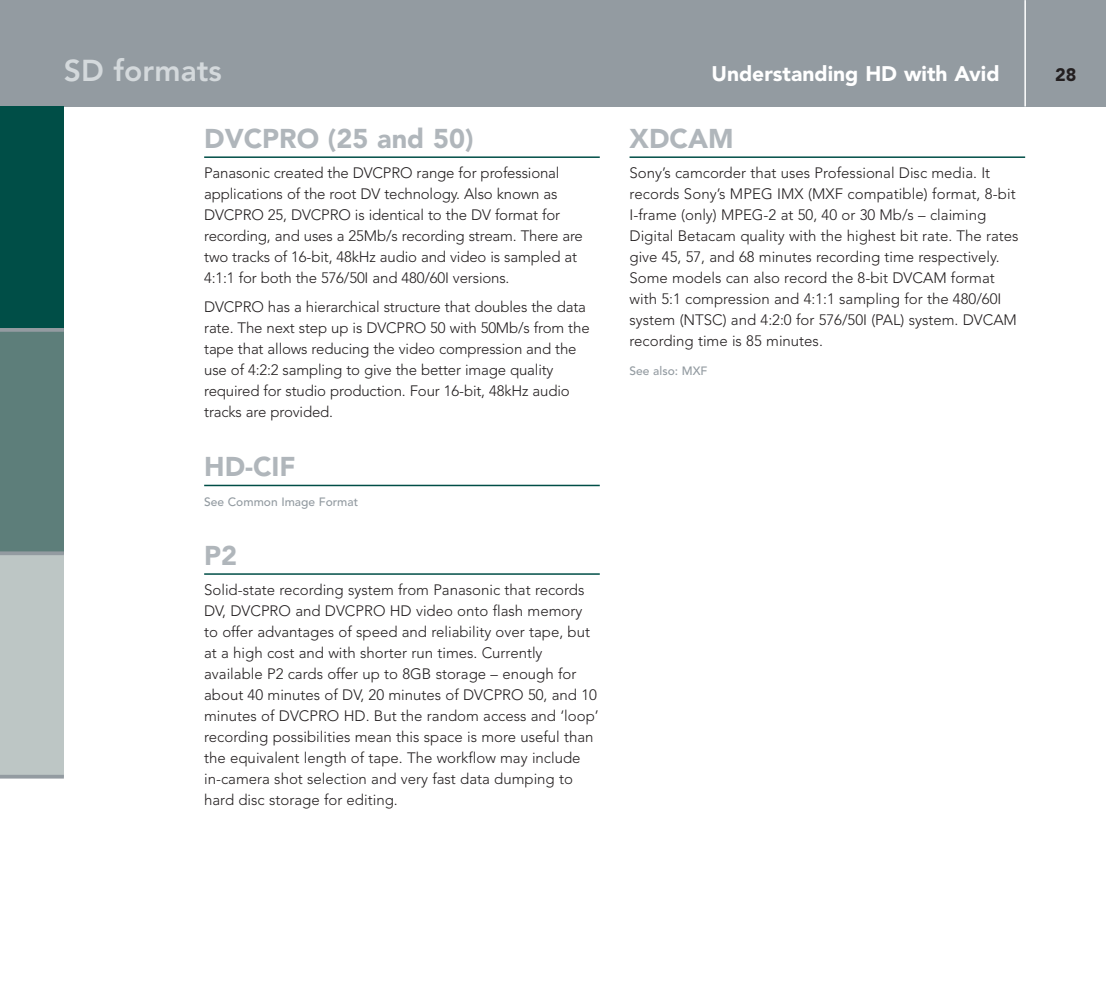
<style>
.page{position:relative;width:1106px;height:1000px;background:#fff}
.page>*{position:absolute;margin:0;border:0;box-sizing:border-box;transform-origin:0 0}
.t1{font:800 30px "Avenir";color:#d4d9dc}
.t2{font:900 27px "Avenir";color:#b0b6bb}
.t3{font:900 21px "Avenir";color:#fff}
.t4{font:900 18px "Avenir";color:#231f20}
.t5{font:300 15px/21px "Avenir";color:#231f20}
.t6{font:500 12px "Avenir";color:#939ba1}
</style>
<div class="page">
<div style="left:0;top:0;width:1106px;height:106px;background:#939ba1"></div>
<div style="left:0;top:553px;width:64px;height:223px;background:#bdc6c5"></div>
<div style="left:0;top:330px;width:64px;height:223px;background:#5d7e7a"></div>
<div style="left:0;top:106px;width:64px;height:224px;background:#004e47"></div>
<hr style="left:0;top:328px;width:64px;height:4px;background:#939ba1">
<svg style="left:0;top:551px;width:64px;height:4px"></svg>
<svg style="left:0;top:775px;width:64px;height:3px"></svg>
<hr style="left:1024px;top:0;width:1px;height:106px;background:#fff">
<hr style="left:629px;top:156px;width:396px;height:2px;background:#004e47">
<hr style="left:204px;top:156px;width:396px;height:2px;background:#004e47">
<hr style="left:204px;top:484px;width:396px;height:2px;background:#004e47">
<hr style="left:204px;top:573px;width:396px;height:1px;background:#004e47">
<h1 class="t1" style="left:64px;top:58px;width:159px">SD formats</h1>
<h3 class="t3" style="left:711px;top:65px;width:290px">Understanding HD with Avid</h3>
<p class="t4" style="left:1055px;top:67px;width:23px">28</p>
<h2 class="t2" style="left:204px;top:128px;width:271px">DVCPRO (25 and 50)</h2>
<p class="t5" style="left:204px;top:163px;width:380px">Panasonic created the DVCPRO range for professional applications of the root DV technology. Also known as DVCPRO 25, DVCPRO is identical to the DV format for recording, and uses a 25Mb/s recording stream. There are two tracks of 16-bit, 48kHz audio and video is sampled at 4:1:1 for both the 576/50I and 480/60I versions.</p>
<p class="t5" style="left:204px;top:298px;width:387px">DVCPRO has a hierarchical structure that doubles the data rate. The next step up is DVCPRO 50 with 50Mb/s from the tape that allows reducing the video compression and the use of 4:2:2 sampling to give the better image quality required for studio production. Four 16-bit, 48kHz audio tracks are provided.</p>
<h2 class="t2" style="left:204px;top:456px;width:93px">HD-CIF</h2>
<p class="t6" style="left:204px;top:497px;width:155px">See Common Image Format</p>
<h2 class="t2" style="left:204px;top:544px;width:34px">P2</h2>
<p class="t5" style="left:204px;top:580px;width:396px">Solid-state recording system from Panasonic that records DV, DVCPRO and DVCPRO HD video onto flash memory to offer advantages of speed and reliability over tape, but at a high cost and with shorter run times. Currently available P2 cards offer up to 8GB storage – enough for about 40 minutes of DV, 20 minutes of DVCPRO 50, and 10 minutes of DVCPRO HD. But the random access and ‘loop’ recording possibilities mean this space is more useful than the equivalent length of tape. The workflow may include in-camera shot selection and very fast data dumping to hard disc storage for editing.</p>
<h2 class="t2" style="left:629px;top:128px;width:105px">XDCAM</h2>
<p class="t5" style="left:629px;top:163px;width:390px">Sony’s camcorder that uses Professional Disc media. It records Sony’s MPEG IMX (MXF compatible) format, 8-bit I-frame (only) MPEG-2 at 50, 40 or 30 Mb/s – claiming Digital Betacam quality with the highest bit rate. The rates give 45, 57, and 68 minutes recording time respectively.<br>Some models can also record the 8-bit DVCAM format with 5:1 compression and 4:1:1 sampling for the 480/60I system (NTSC) and 4:2:0 for 576/50I (PAL) system. DVCAM recording time is 85 minutes.</p>
<p class="t6" style="left:629px;top:366px;width:79px">See also: MXF</p>
</div>
